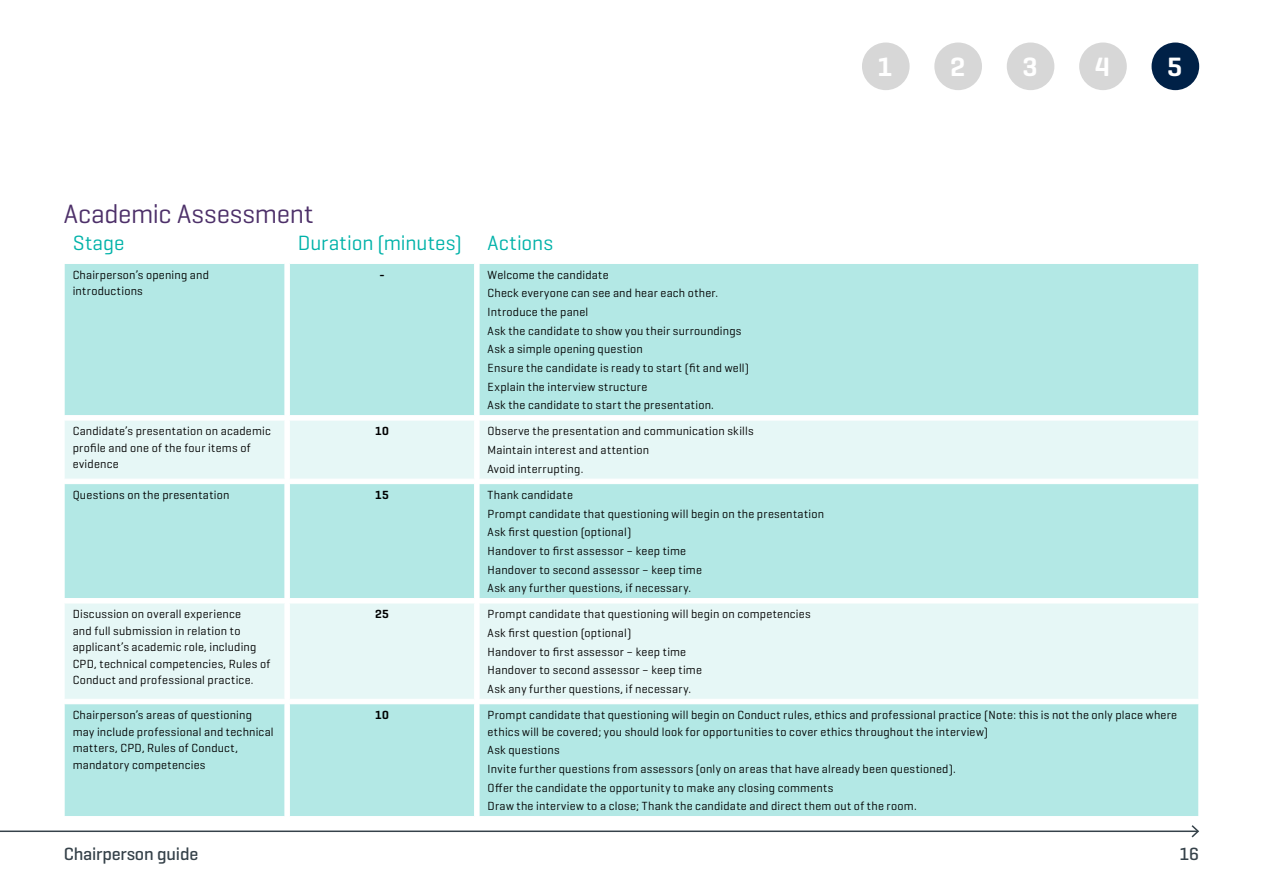
<style>
.page{position:relative;width:1263px;height:893px;background:#fff}
.page>*{position:absolute;margin:0;border:0;box-sizing:border-box;transform-origin:0 0}
.t1{font:27px "Geogrotesque";letter-spacing:-.005em;color:#4d3069}
.t2{font:600 27px "Geogrotesque";color:#fff}
.t3{font:21px "Geogrotesque";color:#00b2a9}
.t4{font:500 18px "Geogrotesque";letter-spacing:-.01em;color:#36424a}
.t5{font:12px/18.6px "Geogrotesque";letter-spacing:.02em;color:#000}
.t6{font:600 12px "Geogrotesque";letter-spacing:.025em;color:#000}
</style>
<div class="page">
<hr style="left:0;top:830px;width:1198px;height:2px;background:#36424a">
<div style="left:1151px;top:43px;width:48px;height:47px;background:#002147;border-radius:50%"></div>
<div style="left:934px;top:43px;width:48px;height:47px;background:#d7d7d7;border-radius:50%"></div>
<div style="left:862px;top:43px;width:47px;height:47px;background:#d7d7d7;border-radius:50%"></div>
<div style="left:1079px;top:43px;width:48px;height:47px;background:#d7d7d7;border-radius:50%"></div>
<div style="left:1007px;top:43px;width:47px;height:47px;background:#d7d7d7;border-radius:50%"></div>
<div style="left:65px;top:264px;width:1133px;height:151px;background:#b3e8e5"></div>
<div style="left:65px;top:704px;width:1133px;height:112px;background:#b3e8e5"></div>
<svg style="left:65px;top:421px;width:1133px;height:278px;background:#d1f1ef"></svg>
<hr style="left:285px;top:264px;width:1px;height:151px;background:#fff">
<hr style="left:289px;top:264px;width:1px;height:151px;background:#fff">
<hr style="left:474px;top:264px;width:1px;height:151px;background:#fff">
<hr style="left:479px;top:264px;width:1px;height:151px;background:#fff">
<hr style="left:285px;top:420px;width:1px;height:59px;background:#fff">
<hr style="left:289px;top:420px;width:1px;height:59px;background:#fff">
<hr style="left:474px;top:420px;width:1px;height:59px;background:#fff">
<hr style="left:479px;top:420px;width:1px;height:59px;background:#fff">
<hr style="left:64px;top:479px;width:221px;height:1px;background:#fff">
<hr style="left:289px;top:479px;width:186px;height:1px;background:#fff">
<hr style="left:479px;top:479px;width:720px;height:1px;background:#fff">
<hr style="left:64px;top:483px;width:221px;height:1px;background:#fff">
<svg style="left:285px;top:479px;width:5px;height:5px"></svg>
<hr style="left:285px;top:484px;width:1px;height:114px;background:#fff">
<hr style="left:289px;top:483px;width:186px;height:1px;background:#fff">
<hr style="left:289px;top:484px;width:1px;height:114px;background:#fff">
<svg style="left:474px;top:479px;width:6px;height:5px"></svg>
<hr style="left:474px;top:484px;width:1px;height:114px;background:#fff">
<hr style="left:479px;top:483px;width:720px;height:1px;background:#fff">
<hr style="left:479px;top:484px;width:1px;height:114px;background:#fff">
<hr style="left:64px;top:598px;width:221px;height:1px;background:#fff">
<hr style="left:289px;top:598px;width:186px;height:1px;background:#fff">
<hr style="left:479px;top:598px;width:720px;height:1px;background:#fff">
<hr style="left:64px;top:603px;width:221px;height:1px;background:#fff">
<svg style="left:285px;top:598px;width:5px;height:6px"></svg>
<hr style="left:285px;top:603px;width:1px;height:96px;background:#fff">
<hr style="left:289px;top:603px;width:186px;height:1px;background:#fff">
<hr style="left:289px;top:603px;width:1px;height:96px;background:#fff">
<svg style="left:474px;top:598px;width:6px;height:6px"></svg>
<hr style="left:474px;top:603px;width:1px;height:96px;background:#fff">
<hr style="left:479px;top:603px;width:720px;height:1px;background:#fff">
<hr style="left:479px;top:603px;width:1px;height:96px;background:#fff">
<hr style="left:285px;top:704px;width:1px;height:112px;background:#fff">
<hr style="left:289px;top:704px;width:1px;height:112px;background:#fff">
<hr style="left:474px;top:704px;width:1px;height:112px;background:#fff">
<hr style="left:479px;top:704px;width:1px;height:112px;background:#fff">
<svg style="left:1190px;top:825px;width:9px;height:13px"></svg>
<h1 class="t2" style="left:878px;top:50px;width:17px">1</h1>
<h1 class="t2" style="left:950px;top:50px;width:17px">2</h1>
<h1 class="t2" style="left:1022px;top:50px;width:17px">3</h1>
<h1 class="t2" style="left:1095px;top:50px;width:17px">4</h1>
<h1 class="t2" style="left:1167px;top:50px;width:17px">5</h1>
<h1 class="t1" style="left:64px;top:197px;width:251px">Academic Assessment</h1>
<h2 class="t3" style="left:73px;top:230px;width:53px">Stage</h2>
<h2 class="t3" style="left:298px;top:230px;width:257px">Duration (minutes) Actions</h2>
<p class="t5" style="left:73px;top:266px;width:138px;line-height:16.5px">Chairperson’s opening and introductions</p>
<p class="t6" style="left:379px;top:267px;width:7px">-</p>
<p class="t5" style="left:488px;top:265px;width:263px">Welcome the candidate<br>Check everyone can see and hear each other.<br>Introduce the panel<br>Ask the candidate to show you their surroundings Ask a simple opening question<br>Ensure the candidate is ready to start (fit and well)<br>Explain the interview structure<br>Ask the candidate to start the presentation.</p>
<p class="t5" style="left:73px;top:423px;width:200px;line-height:16.5px">Candidate’s presentation on academic profile and one of the four items of evidence</p>
<p class="t6" style="left:375px;top:424px;width:15px">10</p>
<p class="t5" style="left:488px;top:422px;width:267px">Observe the presentation and communication skills<br>Maintain interest and attention<br>Avoid interrupting.</p>
<p class="t5" style="left:73px;top:485px;width:158px">Questions on the presentation</p>
<p class="t6" style="left:375px;top:487px;width:15px">15</p>
<p class="t5" style="left:488px;top:485px;width:338px">Thank candidate<br>Prompt candidate that questioning will begin on the presentation Ask first question (optional)<br>Handover to first assessor – keep time<br>Handover to second assessor – keep time<br>Ask any further questions, if necessary.</p>
<p class="t5" style="left:73px;top:606px;width:199px;line-height:16.5px">Discussion on overall experience<br>and full submission in relation to applicant’s academic role, including CPD, technical competencies, Rules of Conduct and professional practice.</p>
<p class="t6" style="left:375px;top:607px;width:15px">25</p>
<p class="t5" style="left:488px;top:605px;width:325px">Prompt candidate that questioning will begin on competencies Ask first question (optional)<br>Handover to first assessor – keep time<br>Handover to second assessor – keep time<br>Ask any further questions, if necessary.</p>
<p class="t5" style="left:73px;top:706px;width:202px;line-height:16.5px">Chairperson’s areas of questioning may include professional and technical matters, CPD, Rules of Conduct, mandatory competencies</p>
<p class="t6" style="left:375px;top:708px;width:15px">10</p>
<p class="t5" style="left:488px;top:706px;width:691px;line-height:16.5px">Prompt candidate that questioning will begin on Conduct rules, ethics and professional practice (Note: this is not the only place where ethics will be covered; you should look for opportunities to cover ethics throughout the interview)</p>
<p class="t5" style="left:488px;top:740px;width:470px">Ask questions<br>Invite further questions from assessors (only on areas that have already been questioned).<br>Offer the candidate the opportunity to make any closing comments<br>Draw the interview to a close; Thank the candidate and direct them out of the room.</p>
<h3 class="t4" style="left:64px;top:842px;width:136px">Chairperson guide</h3>
<h3 class="t4" style="left:1179px;top:842px;width:21px">16</h3>
</div>
